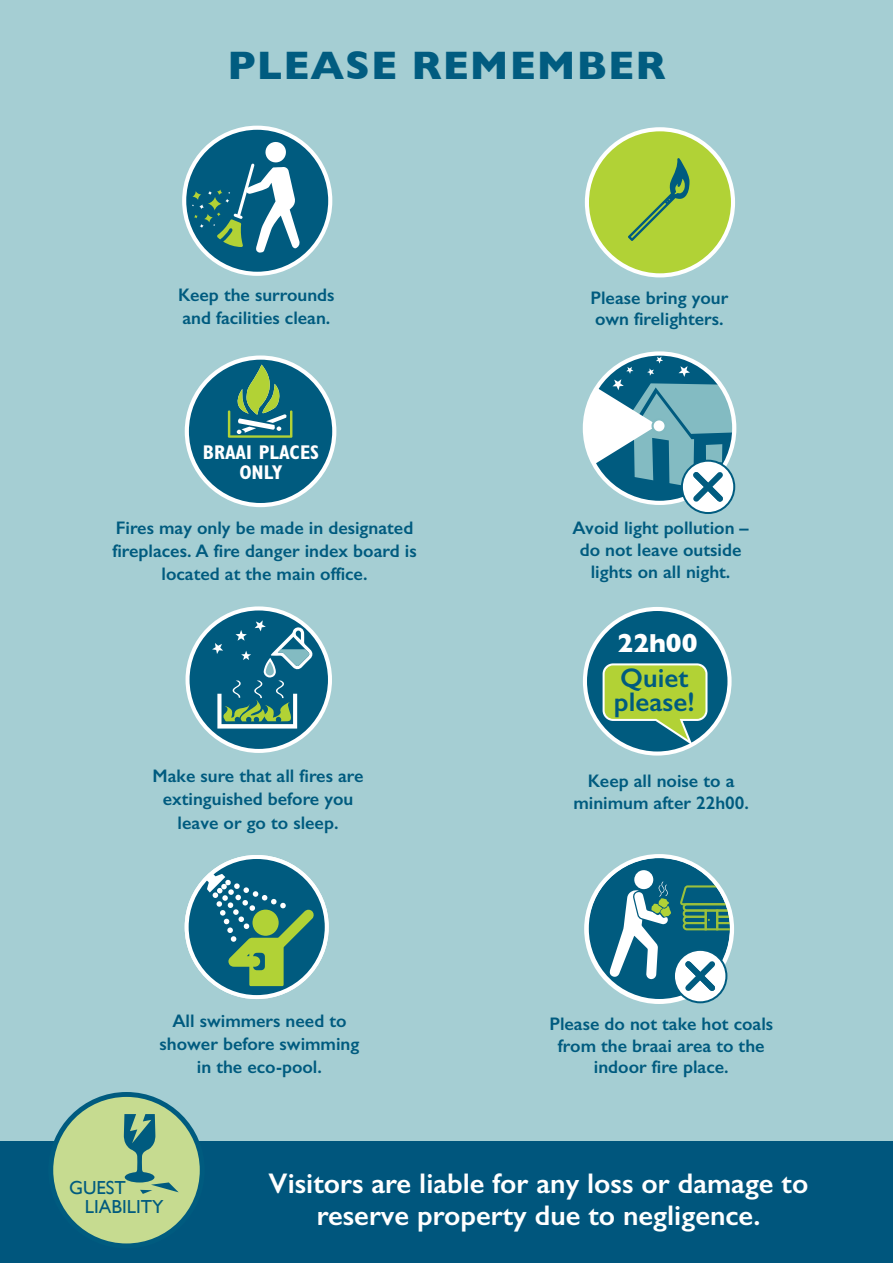
<style>
.page{position:relative;width:893px;height:1263px;background:#a5ced3}
.page>*{position:absolute;margin:0;border:0;box-sizing:border-box;transform-origin:0 0}
.t1{font:700 40.5px "Gill Sans";letter-spacing:.025em;color:#015c80}
.t2{font:600 28.5px/31.5px "Gill Sans";color:#fff;text-align:center}
.t3{font:600 27px/24px "Gill Sans";color:#005b7f}
.t4{font:700 26.55px "Gill Sans";color:#fff}
.t5{font:700 condensed 19.95px/20px "Gill Sans Std";color:#fff;text-align:center}
.t6{font:18.9px/18.9px "Gill Sans";color:#005b7f}
.t7{font:600 18.3px/23.1px "Gill Sans";color:#005b7f;text-align:center}
</style>
<div class="page">
<div style="left:0;top:1141px;width:893px;height:122px;background:#00567d"></div>
<svg style="left:188px;top:608px;width:142px;height:143px;background:#1f6f8e"></svg>
<div style="left:186px;top:606px;width:146px;height:147px;border:4px solid #fff;border-radius:50%"></div>
<svg style="left:212px;top:620px;width:101px;height:108px;background:#317b8e"></svg>
<div style="left:187px;top:358px;width:147px;height:147px;background:#005b7f;border-radius:50%"></div>
<div style="left:185px;top:355px;width:151px;height:152px;border:4px solid #fff;border-radius:50%"></div>
<svg style="left:228px;top:365px;width:64px;height:73px"></svg>
<div style="left:184px;top:128px;width:146px;height:146px;background:#005b7f;border-radius:50%"></div>
<div style="left:182px;top:126px;width:150px;height:150px;border:4px solid #fff;border-radius:50%"></div>
<svg style="left:192px;top:141px;width:108px;height:112px"></svg>
<svg style="left:208px;top:197px;width:14px;height:14px"></svg>
<svg style="left:192px;top:191px;width:9px;height:9px"></svg>
<svg style="left:204px;top:214px;width:9px;height:9px"></svg>
<svg style="left:682px;top:461px;width:52px;height:52px"></svg>
<div style="left:681px;top:460px;width:54px;height:54px;border:2px solid #015c80;border-radius:50%"></div>
<svg style="left:585px;top:353px;width:149px;height:154px"></svg>
<div style="left:585px;top:609px;width:144px;height:144px;background:#005b7f;border-radius:50%"></div>
<div style="left:583px;top:607px;width:149px;height:148px;border:4px solid #fff;border-radius:50%"></div>
<svg style="left:603px;top:663px;width:104px;height:82px"></svg>
<svg style="left:187px;top:857px;width:140px;height:140px;background:#22708f"></svg>
<div style="left:185px;top:855px;width:144px;height:144px;border:4px solid #fff;border-radius:50%"></div>
<svg style="left:206px;top:873px;width:108px;height:113px;background:#40857a"></svg>
<div style="left:587px;top:129px;width:146px;height:146px;background:#b1d236;border-radius:50%"></div>
<div style="left:585px;top:127px;width:150px;height:150px;border:4px solid #fff;border-radius:50%"></div>
<svg style="left:628px;top:158px;width:61px;height:83px"></svg>
<svg style="left:586px;top:856px;width:146px;height:146px"></svg>
<div style="left:51px;top:1094px;width:151px;height:152px;background:#c6db90;border-radius:50%"></div>
<div style="left:48px;top:1092px;width:157px;height:156px;border:5px solid #005b7f;border-radius:50%"></div>
<svg style="left:124px;top:1114px;width:55px;height:80px"></svg>
<h1 class="t1" style="left:227px;top:34px;width:440px">PLEASE REMEMBER</h1>
<p class="t7" style="left:178px;top:283px;width:158px;text-align:left">Keep the surrounds and facilities clean.</p>
<p class="t5" style="left:203px;top:442px;width:118px">BRAAI PLACES<br>ONLY</p>
<p class="t7" style="left:112px;top:516px;width:306px">Fires may only be made in designated fireplaces. A fire danger index board is located at the main office.</p>
<p class="t7" style="left:153px;top:764px;width:213px">Make sure that all fires are extinguished before you leave or go to sleep.</p>
<p class="t7" style="left:590px;top:286px;width:139px;line-height:21.8px;text-align:left">Please bring your own firelighters.</p>
<p class="t7" style="left:572px;top:517px;width:178px;line-height:21.8px">Avoid light pollution – do not leave outside lights on all night.</p>
<h3 class="t4" style="left:618px;top:622px;width:81px">22h00</h3>
<h3 class="t3" style="left:614px;top:665px;width:82px">Quiet please!</h3>
<p class="t7" style="left:573px;top:770px;width:177px;line-height:21.8px">Keep all noise to a minimum after 22h00.</p>
<p class="t7" style="left:159px;top:1009px;width:201px">All swimmers need to shower before swimming in the eco-pool.</p>
<p class="t7" style="left:549px;top:1013px;width:225px;line-height:21.8px">Please do not take hot coals from the braai area to the indoor fire place.</p>
<p class="t6" style="left:85px;top:1178px;width:80px;text-indent:-16px">GUEST<br>LIABILITY</p>
<h2 class="t2" style="left:269px;top:1168px;width:541px">Visitors are liable for any loss or damage to reserve property due to negligence.</h2>
</div>
